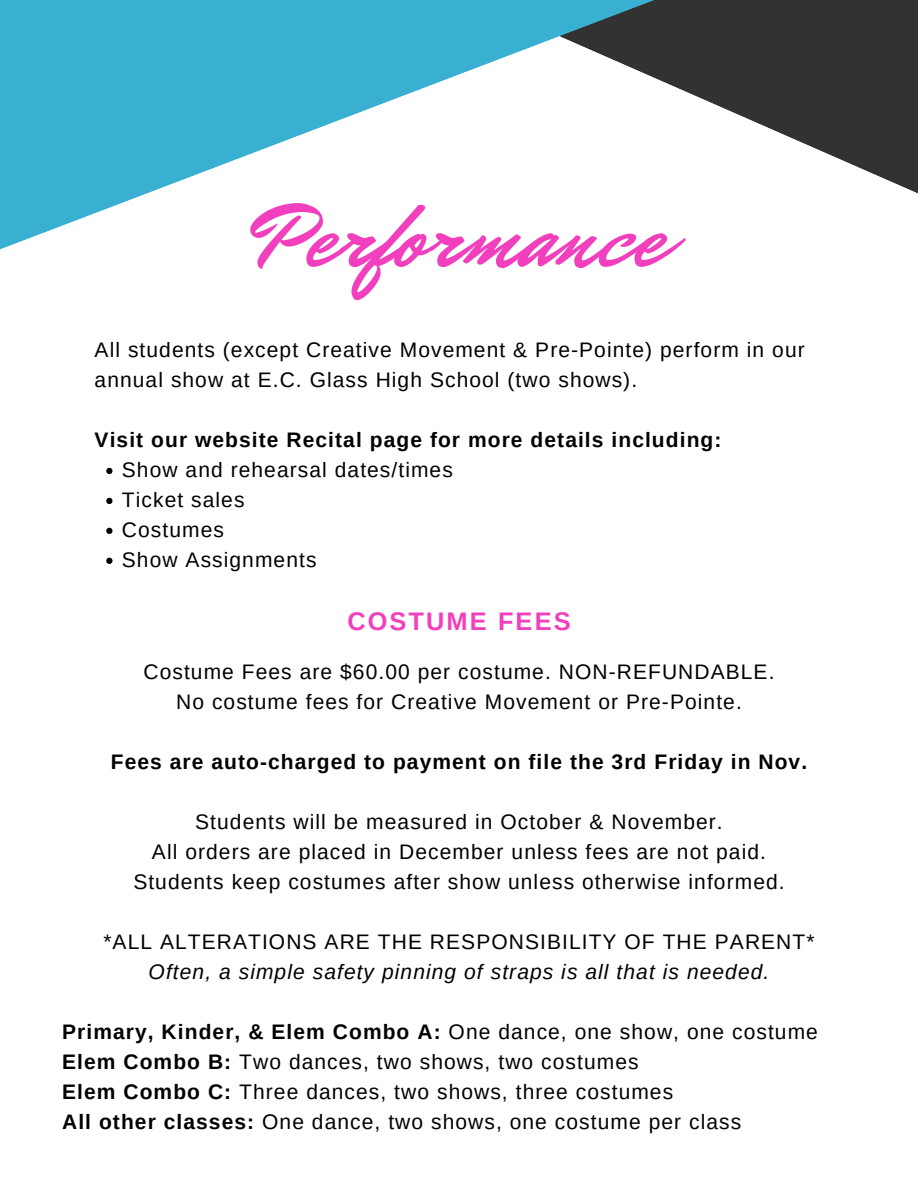
<style>
.page{position:relative;width:918px;height:1188px;background:#fff}
.page>*{position:absolute;margin:0;border:0;box-sizing:border-box;transform-origin:0 0}
.t1{font:90.3px "Mr Dafoe";color:#f13fbd}
.t2{font:700 25.35px "Arimo";letter-spacing:.085em;color:#f13fbd}
.t3{font:21px/30px "Arimo";letter-spacing:.05em;color:#000}
.t4{font:700 21px "Arimo";letter-spacing:.05em;color:#000}
.t5{font:italic 21px "Arimo";letter-spacing:.05em;color:#000}
.s1{font-weight:700}
</style>
<div class="page">
<svg style="left:106px;top:468px;width:7px;height:6px"></svg>
<svg style="left:106px;top:498px;width:7px;height:6px"></svg>
<svg style="left:106px;top:528px;width:7px;height:6px"></svg>
<svg style="left:106px;top:558px;width:7px;height:6px"></svg>
<svg style="left:655px;top:0;width:263px;height:194px;fill:#323232"></svg>
<svg style="left:0;top:0;width:655px;height:250px;fill:#39b0d2"></svg>
<h1 class="t1" style="left:252px;top:177px;width:415px">Performance</h1>
<p class="t3" style="left:95px;top:335px;width:712px">All students (except Creative Movement &amp; Pre-Pointe) perform in our annual show at E.C. Glass High School (two shows).</p>
<p class="t4" style="left:95px;top:428px;width:628px">Visit our website Recital page for more details including:</p>
<p class="t3" style="left:122px;top:455px;width:332px">Show and rehearsal dates/times<br>Ticket sales<br>Costumes<br>Show Assignments</p>
<p class="t2" style="left:347px;top:607px;width:225px">COSTUME FEES</p>
<p class="t3" style="left:143px;top:657px;width:632px;text-align:center">Costume Fees are $60.00 per costume. NON-REFUNDABLE.<br>No costume fees for Creative Movement or Pre-Pointe.</p>
<p class="t4" style="left:111px;top:750px;width:698px">Fees are auto-charged to payment on file the 3rd Friday in Nov.</p>
<p class="t3" style="left:133px;top:807px;width:653px;text-align:center">Students will be measured in October &amp; November.<br>All orders are placed in December unless fees are not paid.<br>Students keep costumes after show unless otherwise informed.</p>
<p class="t3" style="left:103px;top:927px;width:713px">*ALL ALTERATIONS ARE THE RESPONSIBILITY OF THE PARENT*</p>
<p class="t5" style="left:149px;top:960px;width:622px">Often, a simple safety pinning of straps is all that is needed.</p>
<p class="t3" style="left:62px;top:1016px;width:757px"><span class="s1">Primary, Kinder, &amp; Elem Combo A:</span> One dance, one show, one costume <span class="s1">Elem Combo B:</span> Two dances, two shows, two costumes<br><span class="s1">Elem Combo C:</span> Three dances, two shows, three costumes<br><span class="s1">All other classes:</span> One dance, two shows, one costume per class</p>
</div>
